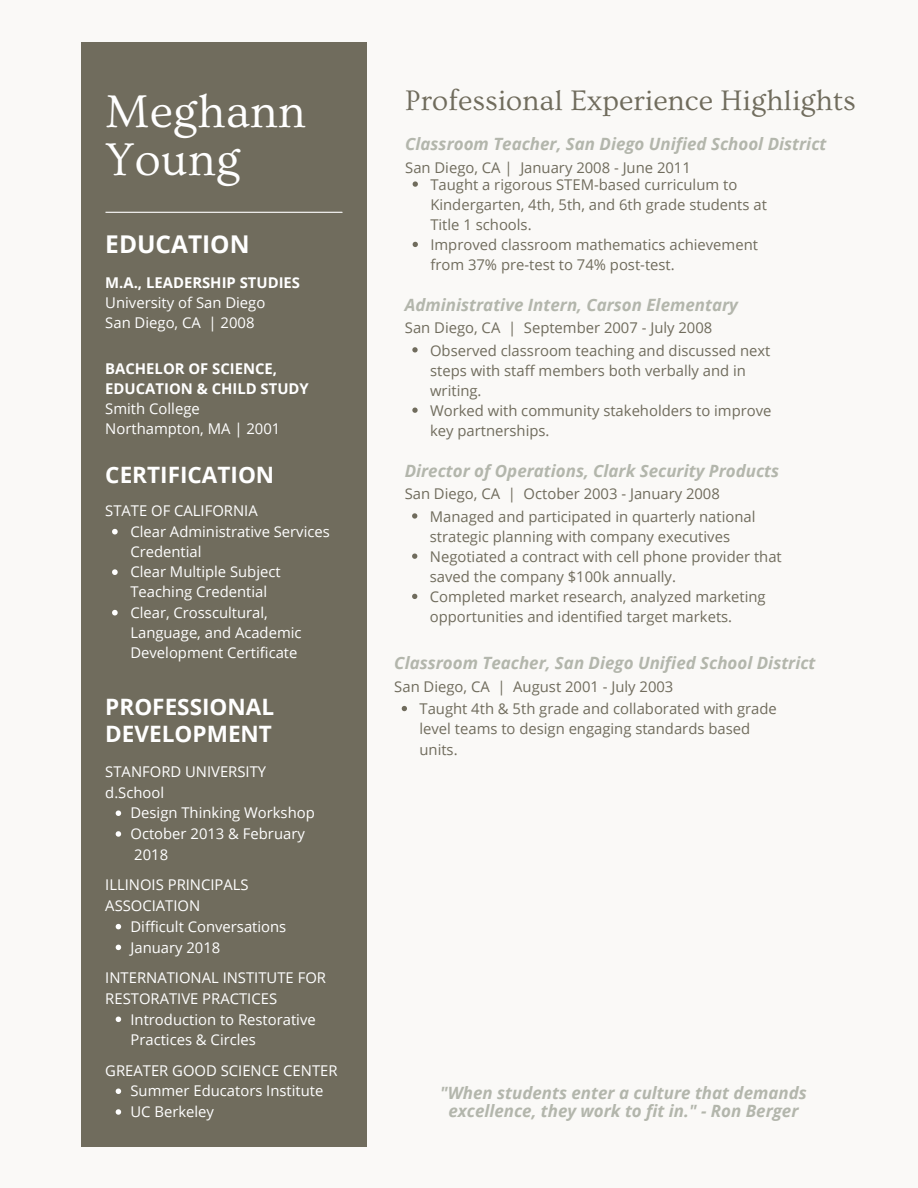
<style>
.page{position:relative;width:918px;height:1188px;background:#faf9f7}
.page>*{position:absolute;margin:0;border:0;box-sizing:border-box;transform-origin:0 0}
.t1{font:48px/47.7px "Ovo";color:#fff}
.t2{font:29.7px "Ovo";color:#706c5d}
.t3{font:700 24.45px "Open Sans";color:#fff}
.t4{font:700 22.5px/27px "Open Sans";color:#fff}
.t5{font:italic 700 16.95px/18px "Open Sans";color:#b3b6ac;text-align:center}
.t6{font:14.85px/20.1px "Open Sans";color:#706c5d}
.t7{font:14.85px/20.2px "Open Sans";color:#fff}
.t8{font:700 14.85px/20.2px "Open Sans";color:#fff}
</style>
<div class="page">
<div style="left:81px;top:42px;width:285px;height:1104px;background:#706c5d"></div>
<hr style="left:106px;top:212px;width:236px;height:1px;background:#fff">
<svg style="left:413px;top:181px;width:5px;height:6px"></svg>
<svg style="left:413px;top:242px;width:5px;height:5px"></svg>
<svg style="left:412px;top:347px;width:6px;height:6px"></svg>
<svg style="left:412px;top:408px;width:6px;height:5px"></svg>
<svg style="left:412px;top:513px;width:5px;height:6px"></svg>
<svg style="left:412px;top:554px;width:5px;height:5px"></svg>
<svg style="left:412px;top:594px;width:5px;height:5px"></svg>
<svg style="left:402px;top:706px;width:5px;height:5px"></svg>
<svg style="left:112px;top:529px;width:6px;height:5px"></svg>
<svg style="left:112px;top:569px;width:6px;height:6px"></svg>
<svg style="left:112px;top:610px;width:6px;height:5px"></svg>
<svg style="left:116px;top:810px;width:5px;height:6px"></svg>
<svg style="left:116px;top:831px;width:5px;height:6px"></svg>
<svg style="left:116px;top:924px;width:5px;height:5px"></svg>
<svg style="left:116px;top:945px;width:5px;height:5px"></svg>
<svg style="left:116px;top:1017px;width:5px;height:5px"></svg>
<svg style="left:116px;top:1089px;width:5px;height:5px"></svg>
<svg style="left:116px;top:1109px;width:5px;height:6px"></svg>
<h1 class="t1" style="left:105px;top:89px;width:202px">Meghann<br>Young</h1>
<h3 class="t3" style="left:105px;top:227px;width:146px">EDUCATION</h3>
<p class="t8" style="left:105px;top:272px;width:196px">M.A., LEADERSHIP STUDIES</p>
<p class="t7" style="left:105px;top:292px;width:162px">University of San Diego<br>San Diego, CA | 2008</p>
<p class="t8" style="left:105px;top:358px;width:205px">BACHELOR OF SCIENCE,<br>EDUCATION &amp; CHILD STUDY</p>
<p class="t7" style="left:105px;top:398px;width:177px">Smith College<br>Northampton, MA | 2001</p>
<h3 class="t4" style="left:105px;top:460px;width:171px">CERTIFICATION</h3>
<p class="t7" style="left:105px;top:501px;width:154px">STATE OF CALIFORNIA</p>
<p class="t7" style="left:130px;top:521px;width:201px">Clear Administrative Services<br>Credential<br>Clear Multiple Subject<br>Teaching Credential<br>Clear, Crosscultural,<br>Language, and Academic<br>Development Certificate</p>
<h3 class="t4" style="left:105px;top:693px;width:170px">PROFESSIONAL<br>DEVELOPMENT</h3>
<p class="t7" style="left:105px;top:761px;width:162px;line-height:20.7px">STANFORD UNIVERSITY d.School</p>
<p class="t7" style="left:130px;top:802px;width:186px;line-height:20.7px">Design Thinking Workshop<br>October 2013 &amp; February<br>2018</p>
<p class="t7" style="left:105px;top:874px;width:145px;line-height:20.7px">ILLINOIS PRINCIPALS<br>ASSOCIATION</p>
<p class="t7" style="left:130px;top:916px;width:157px;line-height:20.7px">Difficult Conversations<br>January 2018</p>
<p class="t7" style="left:105px;top:967px;width:222px;line-height:20.7px">INTERNATIONAL INSTITUTE FOR<br>RESTORATIVE PRACTICES</p>
<p class="t7" style="left:130px;top:1008px;width:187px;line-height:20.7px">Introduction to Restorative<br>Practices &amp; Circles</p>
<p class="t7" style="left:130px;top:1080px;width:194px;line-height:20.7px">Summer Educators Institute<br>UC Berkeley</p>
<p class="t7" style="left:105px;top:1060px;width:234px">GREATER GOOD SCIENCE CENTER</p>
<h2 class="t2" style="left:405px;top:85px;width:452px">Professional Experience Highlights</h2>
<p class="t5" style="left:405px;top:135px;width:423px">Classroom Teacher, San Diego Unified School District</p>
<p class="t6" style="left:430px;top:158px;width:308px;line-height:17.2px;text-indent:-25px">San Diego, CA | January 2008 - June 2011<br>Taught a rigorous STEM-based curriculum to</p>
<p class="t6" style="left:430px;top:194px;width:338px">Kindergarten, 4th, 5th, and 6th grade students at Title 1 schools.<br>Improved classroom mathematics achievement from 37% pre-test to 74% post-test.</p>
<p class="t5" style="left:405px;top:295px;width:335px">Administrative Intern, Carson Elementary</p>
<p class="t6" style="left:430px;top:316px;width:342px;line-height:22.5px;text-indent:-25px">San Diego, CA | September 2007 - July 2008<br>Observed classroom teaching and discussed next</p>
<p class="t6" style="left:430px;top:360px;width:343px">steps with staff members both verbally and in writing.<br>Worked with community stakeholders to improve key partnerships.</p>
<p class="t5" style="left:405px;top:461px;width:376px">Director of Operations, Clark Security Products</p>
<p class="t6" style="left:430px;top:482px;width:327px;line-height:22.5px;text-indent:-25px">San Diego, CA | October 2003 - January 2008<br>Managed and participated in quarterly national</p>
<p class="t6" style="left:430px;top:526px;width:353px">strategic planning with company executives Negotiated a contract with cell phone provider that saved the company $100k annually.<br>Completed market research, analyzed marketing opportunities and identified target markets.</p>
<p class="t5" style="left:394px;top:654px;width:423px">Classroom Teacher, San Diego Unified School District</p>
<p class="t6" style="left:419px;top:675px;width:359px;line-height:22.5px;text-indent:-25px">San Diego, CA | August 2001 - July 2003<br>Taught 4th &amp; 5th grade and collaborated with grade</p>
<p class="t6" style="left:419px;top:719px;width:332px">level teams to design engaging standards based units.</p>
<p class="t5" style="left:440px;top:1084px;width:368px">"When students enter a culture that demands excellence, they work to fit in." - Ron Berger</p>
</div>
